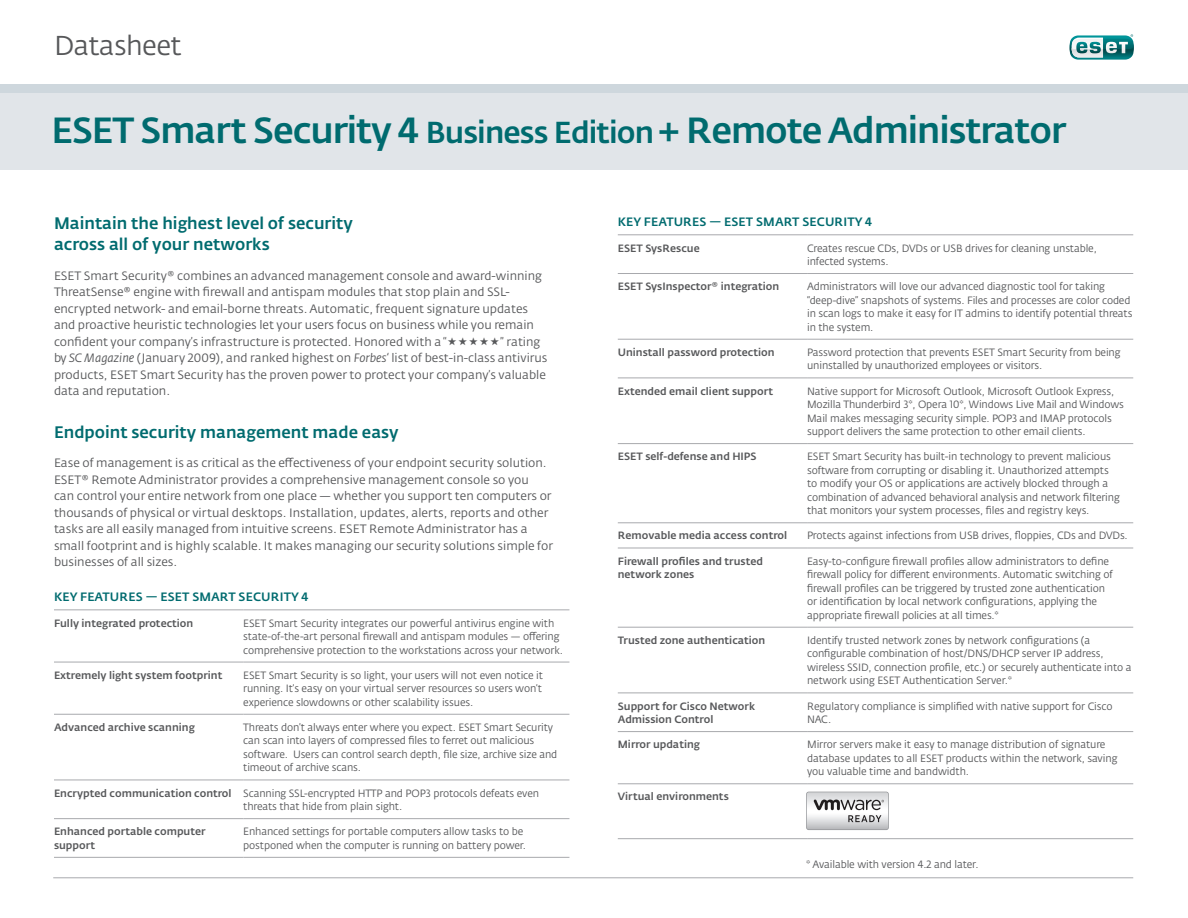
<style>
.page{position:relative;width:1188px;height:918px;background:#fff}
.page>*{position:absolute;margin:0;border:0;box-sizing:border-box;transform-origin:0 0}
.t1{font:500 36px "Fedra Sans Alt Pro";letter-spacing:-.03em;color:#006b6f}
.Datasheet{font:27px "Fedra Sans Alt Pro";letter-spacing:-.02em;color:#57585a}
.Subhead{font:500 16.5px/21px "Fedra Sans Alt Pro";color:#006b6f}
.Text{font:12px/16.5px "Fedra Sans Alt Pro";color:#57585a}
.TABLE_header{font:500 12px "Fedra Sans Alt Pro";letter-spacing:.01em;color:#006b6f}
.TABLE_right_column_t{font:10.5px/13.5px "Fedra Sans Alt Pro";letter-spacing:-.015em;color:#57585a}
.TABLE_left_column_ti{font:500 10.5px/13.5px "Fedra Sans Alt Pro";color:#57585a}
.s1{font-size:30px}
.s2{font-style:italic}
</style>
<div class="page">
<hr style="left:53px;top:878px;width:1080px;height:1px;background:#a8a9ad">
<svg style="left:1069px;top:34px;width:65px;height:26px"></svg>
<div style="left:0;top:84px;width:1188px;height:85px;background:#e1e5e9"></div>
<div style="left:0;top:84px;width:1188px;height:9px;background:#ced7dd"></div>
<hr style="left:54px;top:610px;width:189px;height:1px;background:#a8a9ad">
<hr style="left:243px;top:610px;width:326px;height:1px;background:#a8a9ad">
<hr style="left:54px;top:662px;width:189px;height:1px;background:#a8a9ad">
<hr style="left:243px;top:662px;width:326px;height:1px;background:#a8a9ad">
<hr style="left:54px;top:714px;width:189px;height:1px;background:#a8a9ad">
<hr style="left:243px;top:714px;width:326px;height:1px;background:#a8a9ad">
<hr style="left:54px;top:780px;width:189px;height:1px;background:#a8a9ad">
<hr style="left:243px;top:780px;width:326px;height:1px;background:#a8a9ad">
<hr style="left:54px;top:818px;width:189px;height:1px;background:#a8a9ad">
<hr style="left:243px;top:818px;width:326px;height:1px;background:#a8a9ad">
<hr style="left:54px;top:857px;width:189px;height:1px;background:#a8a9ad">
<hr style="left:243px;top:857px;width:326px;height:1px;background:#a8a9ad">
<hr style="left:618px;top:235px;width:189px;height:1px;background:#a8a9ad">
<hr style="left:807px;top:235px;width:326px;height:1px;background:#a8a9ad">
<hr style="left:618px;top:273px;width:189px;height:1px;background:#a8a9ad">
<hr style="left:807px;top:273px;width:326px;height:1px;background:#a8a9ad">
<hr style="left:618px;top:339px;width:189px;height:1px;background:#a8a9ad">
<hr style="left:807px;top:339px;width:326px;height:1px;background:#a8a9ad">
<hr style="left:618px;top:378px;width:189px;height:1px;background:#a8a9ad">
<hr style="left:807px;top:378px;width:326px;height:1px;background:#a8a9ad">
<hr style="left:618px;top:443px;width:189px;height:1px;background:#a8a9ad">
<hr style="left:807px;top:443px;width:326px;height:1px;background:#a8a9ad">
<hr style="left:618px;top:522px;width:189px;height:1px;background:#a8a9ad">
<hr style="left:807px;top:522px;width:326px;height:1px;background:#a8a9ad">
<hr style="left:618px;top:548px;width:189px;height:1px;background:#a8a9ad">
<hr style="left:807px;top:548px;width:326px;height:1px;background:#a8a9ad">
<hr style="left:618px;top:627px;width:189px;height:1px;background:#a8a9ad">
<hr style="left:807px;top:627px;width:326px;height:1px;background:#a8a9ad">
<hr style="left:618px;top:693px;width:189px;height:1px;background:#a8a9ad">
<hr style="left:807px;top:693px;width:326px;height:1px;background:#a8a9ad">
<hr style="left:618px;top:731px;width:189px;height:1px;background:#a8a9ad">
<hr style="left:807px;top:731px;width:326px;height:1px;background:#a8a9ad">
<hr style="left:618px;top:783px;width:189px;height:1px;background:#a8a9ad">
<hr style="left:807px;top:783px;width:326px;height:1px;background:#a8a9ad">
<hr style="left:618px;top:838px;width:189px;height:1px;background:#a8a9ad">
<hr style="left:807px;top:838px;width:326px;height:1px;background:#a8a9ad">
<svg style="left:806px;top:792px;width:83px;height:38px"></svg>
<svg style="left:807px;top:792px;width:81px;height:37px"></svg>
<p class="Datasheet" style="left:54px;top:29px;width:129px">Datasheet</p>
<p class="t1" style="left:52px;top:108px;width:1016px">ESET Smart Security 4 <span class="s1">Business Edition</span> + Remote Administrator</p>
<p class="Subhead" style="left:54px;top:213px;width:300px">Maintain the highest level of security across all of your networks</p>
<p class="Text" style="left:54px;top:267px;width:490px">ESET Smart Security® combines an advanced management console and award-winning ThreatSense® engine with firewall and antispam modules that stop plain and SSL&shy;encrypted network- and email-borne threats. Automatic, frequent signature updates and proactive heuristic technologies let your users focus on business while you remain confident your company’s infrastructure is protected. Honored with a “</p>
<p class="Text" style="left:54px;top:333px;width:495px;text-indent:446px">” rating by <span class="s2">SC Magazine</span> (January 2009), and ranked highest on <span class="s2">Forbes‘</span> list of best-in-class antivirus products, ESET Smart Security has the proven power to protect your company’s valuable data and reputation.</p>
<p class="Subhead" style="left:54px;top:422px;width:346px">Endpoint security management made easy</p>
<p class="Text" style="left:54px;top:455px;width:501px">Ease of management is as critical as the effectiveness of your endpoint security solution.<br>ESET® Remote Administrator provides a comprehensive management console so you<br>can control your entire network from one place — whether you support ten computers or thousands of physical or virtual desktops. Installation, updates, alerts, reports and other tasks are all easily managed from intuitive screens. ESET Remote Administrator has a small footprint and is highly scalable. It makes managing our security solutions simple for businesses of all sizes.</p>
<p class="TABLE_header" style="left:54px;top:590px;width:256px">KEY FEATURES — ESET SMART SECURITY 4</p>
<p class="TABLE_left_column_ti" style="left:54px;top:616px;width:141px">Fully integrated protection</p>
<p class="TABLE_right_column_t" style="left:243px;top:616px;width:321px">ESET Smart Security integrates our powerful antivirus engine with state-of-the-art personal firewall and antispam modules — offering comprehensive protection to the workstations across your network.</p>
<p class="TABLE_left_column_ti" style="left:54px;top:668px;width:170px">Extremely light system footprint</p>
<p class="TABLE_right_column_t" style="left:243px;top:668px;width:301px;text-align:justify">ESET Smart Security is so light, your users will not even notice it running. It‘s easy on your virtual server resources so users won‘t experience slowdowns or other scalability issues.</p>
<p class="TABLE_left_column_ti" style="left:54px;top:721px;width:142px">Advanced archive scanning</p>
<p class="TABLE_right_column_t" style="left:243px;top:721px;width:316px">Threats don’t always enter where you expect. ESET Smart Security can scan into layers of compressed files to ferret out malicious software. Users can control search depth, file size, archive size and timeout of archive scans.</p>
<p class="TABLE_left_column_ti" style="left:54px;top:786px;width:179px">Encrypted communication control</p>
<p class="TABLE_right_column_t" style="left:243px;top:786px;width:297px">Scanning SSL-encrypted HTTP and POP3 protocols defeats even threats that hide from plain sight.</p>
<p class="TABLE_left_column_ti" style="left:54px;top:825px;width:153px">Enhanced portable computer support</p>
<p class="TABLE_right_column_t" style="left:243px;top:825px;width:284px">Enhanced settings for portable computers allow tasks to be postponed when the computer is running on battery power.</p>
<p class="TABLE_header" style="left:618px;top:215px;width:256px">KEY FEATURES — ESET SMART SECURITY 4</p>
<p class="TABLE_left_column_ti" style="left:618px;top:241px;width:83px">ESET SysRescue</p>
<p class="TABLE_right_column_t" style="left:807px;top:241px;width:291px">Creates rescue CDs, DVDs or USB drives for cleaning unstable, infected systems.</p>
<p class="TABLE_left_column_ti" style="left:618px;top:280px;width:163px">ESET SysInspector® integration</p>
<p class="TABLE_right_column_t" style="left:807px;top:280px;width:327px">Administrators will love our advanced diagnostic tool for taking “deep-dive” snapshots of systems. Files and processes are color coded in scan logs to make it easy for IT admins to identify potential threats in the system.</p>
<p class="TABLE_left_column_ti" style="left:618px;top:345px;width:158px">Uninstall password protection</p>
<p class="TABLE_right_column_t" style="left:807px;top:345px;width:315px">Password protection that prevents ESET Smart Security from being uninstalled by unauthorized employees or visitors.</p>
<p class="TABLE_left_column_ti" style="left:618px;top:384px;width:157px">Extended email client support</p>
<p class="TABLE_right_column_t" style="left:807px;top:384px;width:318px">Native support for Microsoft Outlook, Microsoft Outlook Express, Mozilla Thunderbird 3*, Opera 10*, Windows Live Mail and Windows Mail makes messaging security simple. POP3 and IMAP protocols support delivers the same protection to other email clients.</p>
<p class="TABLE_left_column_ti" style="left:618px;top:450px;width:140px">ESET self-defense and HIPS</p>
<p class="TABLE_right_column_t" style="left:807px;top:450px;width:314px">ESET Smart Security has built-in technology to prevent malicious software from corrupting or disabling it. Unauthorized attempts to modify your OS or applications are actively blocked through a combination of advanced behavioral analysis and network filtering that monitors your system processes, files and registry keys.</p>
<p class="TABLE_left_column_ti" style="left:618px;top:529px;width:171px">Removable media access control</p>
<p class="TABLE_right_column_t" style="left:807px;top:529px;width:322px">Protects against infections from USB drives, floppies, CDs and DVDs.</p>
<p class="TABLE_left_column_ti" style="left:618px;top:554px;width:147px">Firewall profiles and trusted network zones</p>
<p class="TABLE_right_column_t" style="left:807px;top:554px;width:307px">Easy-to-configure firewall profiles allow administrators to define firewall policy for different environments. Automatic switching of firewall profiles can be triggered by trusted zone authentication or identification by local network configurations, applying the appropriate firewall policies at all times.*</p>
<p class="TABLE_left_column_ti" style="left:618px;top:633px;width:149px">Trusted zone authentication</p>
<p class="TABLE_right_column_t" style="left:807px;top:633px;width:326px">Identify trusted network zones by network configurations (a configurable combination of host/DNS/DHCP server IP address, wireless SSID, connection profile, etc.) or securely authenticate into a network using ESET Authentication Server.*</p>
<p class="TABLE_left_column_ti" style="left:618px;top:699px;width:139px">Support for Cisco Network<br>Admission Control</p>
<p class="TABLE_right_column_t" style="left:807px;top:699px;width:307px">Regulatory compliance is simplified with native support for Cisco<br>NAC.</p>
<p class="TABLE_left_column_ti" style="left:618px;top:738px;width:84px">Mirror updating</p>
<p class="TABLE_right_column_t" style="left:807px;top:738px;width:312px">Mirror servers make it easy to manage distribution of signature database updates to all ESET products within the network, saving you valuable time and bandwidth.</p>
<p class="TABLE_left_column_ti" style="left:618px;top:790px;width:113px">Virtual environments</p>
<p class="TABLE_right_column_t" style="left:806px;top:857px;width:174px">* Available with version 4.2 and later.</p>
</div>
